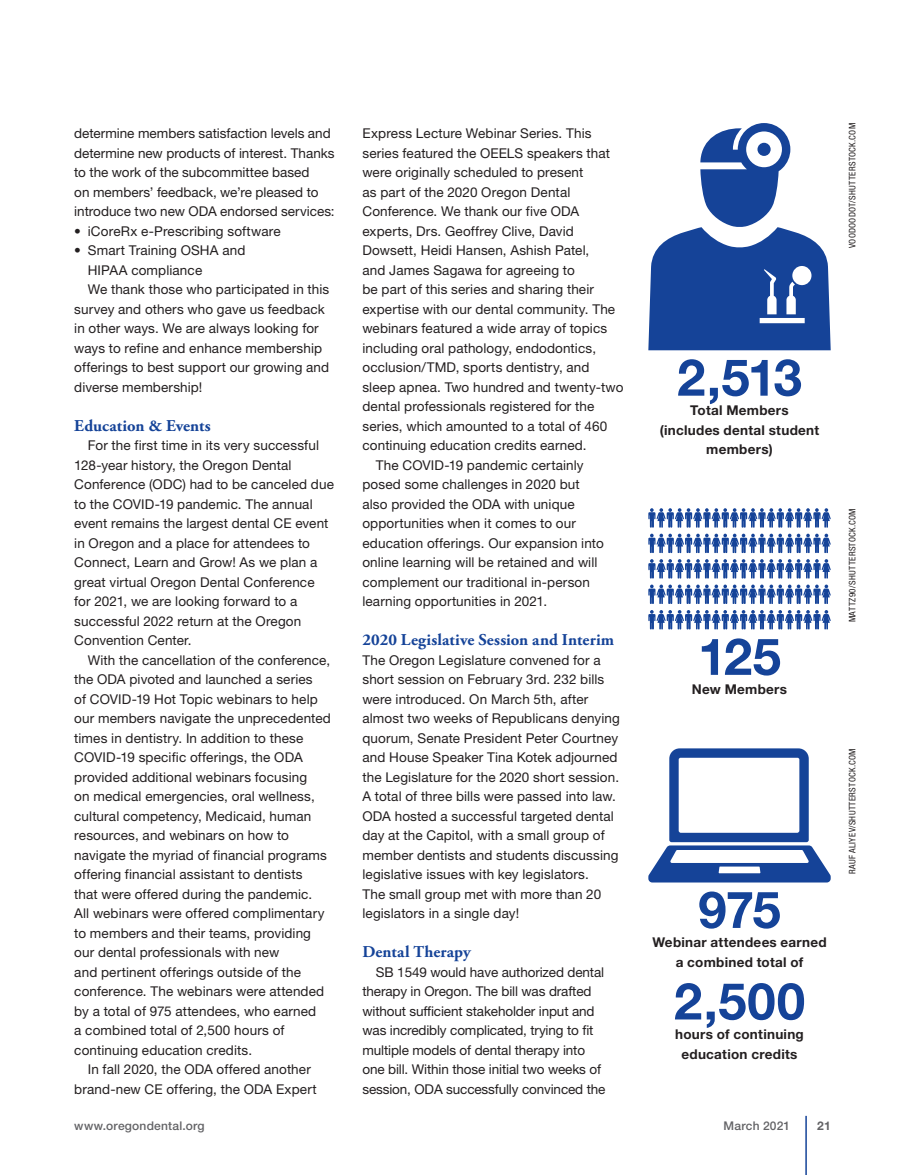
<style>
.page{position:relative;width:905px;height:1175px;background:#fff}
.page>*{position:absolute;margin:0;border:0;box-sizing:border-box;transform-origin:0 0}
.t1{font:700 51px "Helvetica Neue LT Std";letter-spacing:-.025em;color:#154398}
.t2{font:700 16.5px "Adobe Garamond Pro";letter-spacing:.005em;color:#154398}
.t3{font:13.5px/19.5px "Helvetica Neue LT Std";letter-spacing:.01em;color:#231f20}
.t4{font:13.5px/19.5px "Helvetica Neue LT Std";letter-spacing:-.01em;color:#231f20}
.t5{font:700 13.5px/19.5px "Helvetica Neue LT Std";letter-spacing:.02em;color:#231f20;text-align:center}
.t6{font:500 12px "Helvetica Neue LT Std";letter-spacing:.02em;color:#636366}
.t7{font:700 12px "Helvetica Neue LT Std";color:#636366}
.t8{font:condensed 9px "Helvetica Neue LT Std";letter-spacing:.035em;color:#231f20}
</style>
<div class="page">
<svg style="left:648px;top:123px;width:182px;height:227px"></svg>
<svg style="left:648px;top:748px;width:182px;height:134px"></svg>
<svg style="left:648px;top:508px;width:182px;height:45px"></svg>
<svg style="left:648px;top:559px;width:182px;height:45px"></svg>
<svg style="left:648px;top:610px;width:182px;height:19px"></svg>
<hr style="left:805px;top:1115px;width:1px;height:59px;background:#154398">
<p class="t3" style="left:74px;top:123px;width:262px">determine members satisfaction levels and determine new products of interest. Thanks to the work of the subcommittee based<br>on members’ feedback, we’re pleased to introduce two new ODA endorsed services:</p>
<p class="t3" style="left:74px;top:221px;width:208px">• iCoreRx e-Prescribing software</p>
<p class="t3" style="left:74px;top:240px;width:173px">• Smart Training OSHA and</p>
<p class="t3" style="left:88px;top:260px;width:116px">HIPAA compliance</p>
<p class="t3" style="left:88px;top:279px;width:243px">We thank those who participated in this</p>
<p class="t3" style="left:74px;top:299px;width:252px">survey and others who gave us feedback</p>
<p class="t3" style="left:74px;top:318px;width:246px">in other ways. We are always looking for</p>
<p class="t3" style="left:74px;top:338px;width:249px">ways to refine and enhance membership</p>
<p class="t3" style="left:74px;top:357px;width:256px">offerings to best support our growing and</p>
<p class="t3" style="left:74px;top:377px;width:130px">diverse membership!</p>
<p class="t2" style="left:74px;top:416px;width:138px">Education &amp; Events</p>
<p class="t3" style="left:74px;top:435px;width:261px;text-indent:14px">For the first time in its very successful 128-year history, the Oregon Dental Conference (ODC) had to be canceled due to the COVID-19 pandemic. The annual event remains the largest dental CE event in Oregon and a place for attendees to Connect, Learn and Grow! As we plan a great virtual Oregon Dental Conference for 2021, we are looking forward to a successful 2022 return at the Oregon Convention Center.</p>
<p class="t3" style="left:74px;top:650px;width:258px;text-indent:14px">With the cancellation of the conference, the ODA pivoted and launched a series<br>of COVID-19 Hot Topic webinars to help our members navigate the unprecedented times in dentistry. In addition to these COVID-19 specific offerings, the ODA provided additional webinars focusing<br>on medical emergencies, oral wellness, cultural competency, Medicaid, human resources, and webinars on how to navigate the myriad of financial programs offering financial assistant to dentists<br>that were offered during the pandemic.<br>All webinars were offered complimentary to members and their teams, providing our dental professionals with new<br>and pertinent offerings outside of the conference. The webinars were attended by a total of 975 attendees, who earned<br>a combined total of 2,500 hours of continuing education credits.</p>
<p class="t3" style="left:74px;top:1059px;width:244px;text-align:center">In fall 2020, the ODA offered another brand-new CE offering, the ODA Expert</p>
<p class="t3" style="left:362px;top:123px;width:231px">Express Lecture Webinar Series. This</p>
<p class="t3" style="left:362px;top:143px;width:249px">series featured the OEELS speakers that</p>
<p class="t3" style="left:362px;top:162px;width:222px">were originally scheduled to present</p>
<p class="t3" style="left:362px;top:182px;width:209px">as part of the 2020 Oregon Dental</p>
<p class="t3" style="left:362px;top:201px;width:218px">Conference. We thank our five ODA</p>
<p class="t3" style="left:362px;top:221px;width:213px">experts, Drs. Geoffrey Clive, David</p>
<p class="t3" style="left:362px;top:240px;width:228px">Dowsett, Heidi Hansen, Ashish Patel,</p>
<p class="t3" style="left:362px;top:260px;width:214px">and James Sagawa for agreeing to</p>
<p class="t3" style="left:362px;top:279px;width:233px">be part of this series and sharing their</p>
<p class="t3" style="left:362px;top:299px;width:254px">expertise with our dental community. The</p>
<p class="t3" style="left:362px;top:318px;width:246px">webinars featured a wide array of topics</p>
<p class="t3" style="left:362px;top:338px;width:235px">including oral pathology, endodontics,</p>
<p class="t3" style="left:362px;top:357px;width:229px">occlusion/TMD, sports dentistry, and</p>
<p class="t3" style="left:362px;top:377px;width:262px">sleep apnea. Two hundred and twenty-two</p>
<p class="t3" style="left:362px;top:396px;width:233px">dental professionals registered for the</p>
<p class="t3" style="left:362px;top:416px;width:246px">series, which amounted to a total of 460</p>
<p class="t3" style="left:362px;top:435px;width:226px">continuing education credits earned.</p>
<p class="t3" style="left:376px;top:455px;width:209px">The COVID-19 pandemic certainly</p>
<p class="t3" style="left:362px;top:474px;width:219px">posed some challenges in 2020 but</p>
<p class="t3" style="left:362px;top:494px;width:214px">also provided the ODA with unique</p>
<p class="t3" style="left:362px;top:513px;width:215px">opportunities when it comes to our</p>
<p class="t3" style="left:362px;top:533px;width:243px">education offerings. Our expansion into</p>
<p class="t3" style="left:362px;top:552px;width:236px">online learning will be retained and will</p>
<p class="t3" style="left:362px;top:572px;width:229px">complement our traditional in-person</p>
<p class="t3" style="left:362px;top:591px;width:186px">learning opportunities in 2021.</p>
<p class="t2" style="left:362px;top:630px;width:253px">2020 Legislative Session and Interim</p>
<p class="t3" style="left:362px;top:650px;width:259px">The Oregon Legislature convened for a short session on February 3rd. 232 bills were introduced. On March 5th, after almost two weeks of Republicans denying quorum, Senate President Peter Courtney and House Speaker Tina Kotek adjourned the Legislature for the 2020 short session.<br>A total of three bills were passed into law.<br>ODA hosted a successful targeted dental day at the Capitol, with a small group of member dentists and students discussing legislative issues with key legislators.<br>The small group met with more than 20 legislators in a single day!</p>
<p class="t2" style="left:362px;top:942px;width:110px">Dental Therapy</p>
<p class="t4" style="left:362px;top:962px;width:244px;text-indent:14px">SB 1549 would have authorized dental therapy in Oregon. The bill was drafted without sufficient stakeholder input and was incredibly complicated, trying to fit multiple models of dental therapy into one bill. Within those initial two weeks of session, ODA successfully convinced the</p>
<h1 class="t1" style="left:677px;top:346px;width:126px">2,513</h1>
<p class="t5" style="left:660px;top:400px;width:161px">Total Members (includes dental student members)</p>
<h1 class="t1" style="left:698px;top:625px;width:84px">125</h1>
<p class="t5" style="left:692px;top:679px;width:97px">New Members</p>
<h1 class="t1" style="left:698px;top:878px;width:84px">975</h1>
<p class="t5" style="left:652px;top:932px;width:176px">Webinar attendees earned a combined total of</p>
<h1 class="t1" style="left:674px;top:969px;width:133px">2,500</h1>
<p class="t5" style="left:675px;top:1024px;width:130px">hours of continuing education credits</p>
<p class="t6" style="left:74px;top:1118px;width:132px">www.oregondental.org</p>
<p class="t6" style="left:723px;top:1118px;width:68px">March 2021</p>
<p class="t7" style="left:817px;top:1117px;width:15px">21</p>
<p class="t8" style="left:847px;top:248px;width:126px;rotate:-90deg">VOODOODOT/SHUTTERSTOCK.COM</p>
<p class="t8" style="left:847px;top:622px;width:116px;rotate:-90deg">MATTZ90/SHUTTERSTOCK.COM</p>
<p class="t8" style="left:847px;top:874px;width:128px;rotate:-90deg">RAUF ALIYEV/SHUTTERSTOCK.COM</p>
</div>
